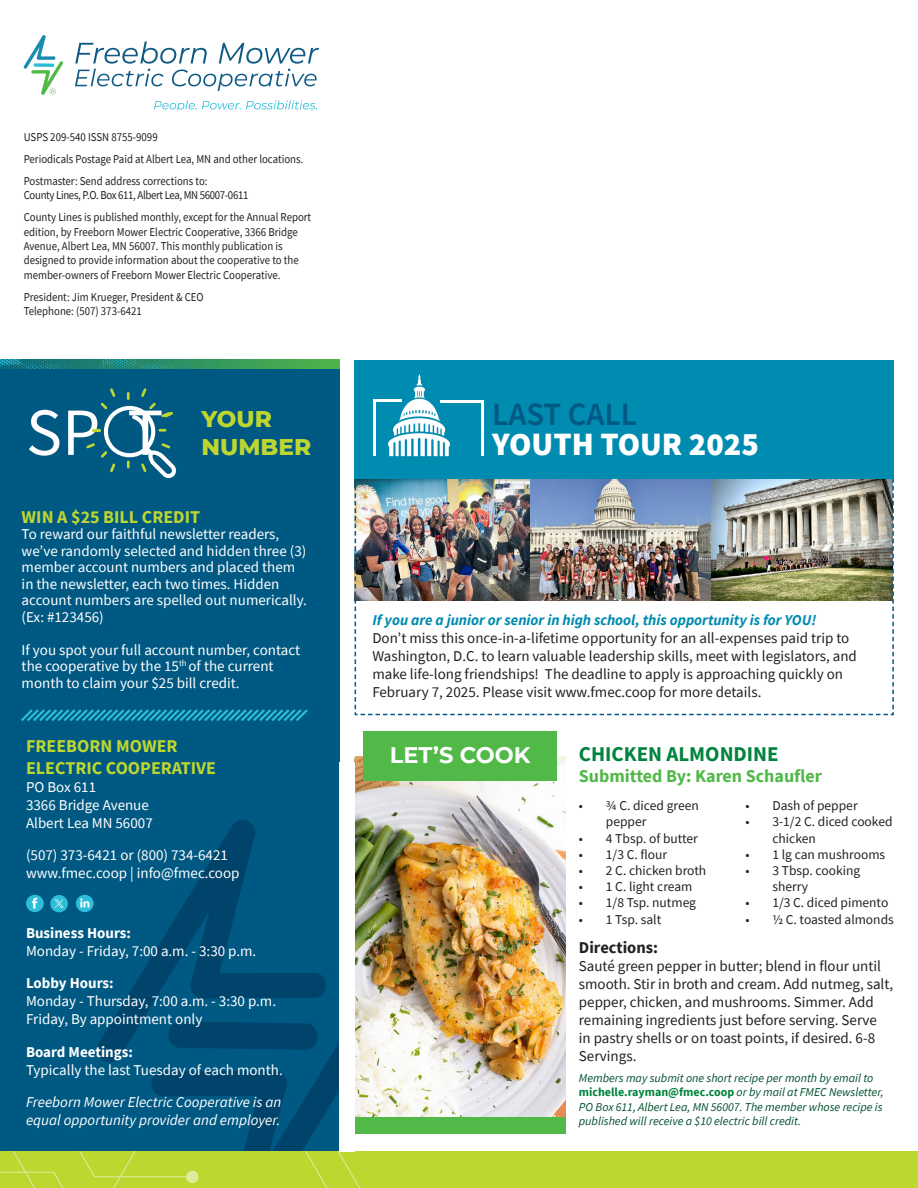
<style>
.page{position:relative;width:918px;height:1188px;background:#fff}
.page>*{position:absolute;margin:0;border:0;box-sizing:border-box;transform-origin:0 0}
.t1{font:67.5px "Source Sans Pro";color:#fff}
.t2{font:900 32.4px "Source Sans Pro";color:#fff}
.t3{font:600 32.4px "Source Sans Pro";color:#005983}
.t4{font:800 23.25px "Montserrat";color:#bed630}
.t5{font:700 22.5px "Montserrat";color:#fff}
.t6{font:700 21px "Source Sans Pro";color:#00843d}
.t7{font:700 18px "Source Sans Pro";color:#bed630}
.t8{font:700 18px "Source Sans Pro";color:#51b948}
.t9{font:700 16.5px "Source Sans Pro";color:#231f20}
.t10{font:15px/18px "Source Sans Pro";color:#231f20}
.t11{font:15px/16.5px "Source Sans Pro";color:#fff}
.t12{font:italic 15px/18px "Source Sans Pro";color:#fff}
.t13{font:700 15px "Source Sans Pro";color:#fff}
.t14{font:13.5px/16.2px "Source Sans Pro";color:#231f20}
.t15{font:12px/14.4px "Source Sans Pro";color:#231f20;scale:.9 1}
.t16{font:italic 12px/14.4px "Source Sans Pro";color:#00502e}
.t17{font:12px/14.4px "Source Sans Pro";letter-spacing:-.025em;color:#231f20;scale:.9 1}
.s1{font-weight:700;font-style:italic;color:#008bb0}
.s2{font-weight:700;font-style:normal;color:#00843d}
</style>
<div class="page">
<div style="left:0;top:360px;width:339px;height:828px;background:#005983"></div>
<svg style="left:96px;top:820px;width:230px;height:242px"></svg>
<svg style="left:148px;top:1000px;width:234px;height:152px"></svg>
<svg style="left:165px;top:1022px;width:156px;height:28px;background:#00466f"></svg>
<div style="left:0;top:1152px;width:918px;height:36px;background:#bed630"></div>
<svg style="left:0;top:1152px;width:360px;height:36px"></svg>
<svg style="left:186px;top:1171px;width:13px;height:12px"></svg>
<svg style="left:75px;top:42px;width:244px;height:49px"></svg>
<svg style="left:154px;top:100px;width:163px;height:10px"></svg>
<svg style="left:24px;top:35px;width:39px;height:60px"></svg>
<img style="left:0;top:360px;width:339px;height:8px">
<svg style="left:86px;top:388px;width:90px;height:90px"></svg>
<svg style="left:21px;top:709px;width:287px;height:12px"></svg>
<img style="left:355px;top:756px;width:211px;height:361px">
<div style="left:363px;top:732px;width:194px;height:49px;background:#51b948"></div>
<div style="left:355px;top:1117px;width:211px;height:17px;background:#51b948"></div>
<div style="left:339px;top:762px;width:16px;height:390px;background:#fff"></div>
<svg style="left:26px;top:895px;width:18px;height:17px"></svg>
<div style="left:50px;top:895px;width:18px;height:17px;background:#2cbdd8;border-radius:50%"></div>
<div style="left:76px;top:895px;width:18px;height:17px;background:#2cbdd8;border-radius:50%"></div>
<svg style="left:80px;top:898px;width:9px;height:10px"></svg>
<svg style="left:55px;top:899px;width:9px;height:9px"></svg>
<div style="left:355px;top:360px;width:539px;height:118px;background:#008bb0"></div>
<img style="left:355px;top:374px;width:539px;height:341px">
<p class="t15" style="left:24px;top:130px;width:150px">USPS 209-540 ISSN 8755-9099</p>
<p class="t15" style="left:24px;top:152px;width:312px">Periodicals Postage Paid at Albert Lea, MN and other locations.</p>
<p class="t17" style="left:24px;top:174px;width:251px">Postmaster: Send address corrections to:<br>County Lines, P.O. Box 611, Albert Lea, MN 56007-0611</p>
<p class="t15" style="left:24px;top:210px;width:321px">County Lines is published monthly, except for the Annual Report edition, by Freeborn Mower Electric Cooperative, 3366 Bridge Avenue, Albert Lea, MN 56007. This monthly publication is designed to provide information about the cooperative to the member-owners of Freeborn Mower Electric Cooperative.</p>
<p class="t15" style="left:24px;top:289px;width:202px">President: Jim Krueger, President &amp; CEO<br>Telephone: (507) 373-6421</p>
<p class="t1" style="left:26px;top:390px;width:139px">SP T</p>
<p class="t4" style="left:201px;top:402px;width:72px">YOUR</p>
<p class="t4" style="left:201px;top:430px;width:111px">NUMBER</p>
<p class="t7" style="left:22px;top:504px;width:180px">WIN A $25 BILL CREDIT</p>
<p class="t11" style="left:22px;top:526px;width:287px">To reward our faithful newsletter readers, we’ve randomly selected and hidden three (3) member account numbers and placed them in the newsletter, each two times. Hidden account numbers are spelled out numerically. (Ex: #123456)</p>
<p class="t11" style="left:22px;top:641px;width:280px">If you spot your full account number, contact the cooperative by the 15<sup>th</sup> of the current month to claim your $25 bill credit.</p>
<p class="t7" style="left:26px;top:734px;width:153px">FREEBORN MOWER</p>
<p class="t7" style="left:26px;top:756px;width:192px">ELECTRIC COOPERATIVE</p>
<p class="t11" style="left:26px;top:779px;width:72px">PO Box 611</p>
<p class="t11" style="left:26px;top:797px;width:124px">3366 Bridge Avenue</p>
<p class="t11" style="left:26px;top:815px;width:128px">Albert Lea MN 56007</p>
<p class="t11" style="left:26px;top:847px;width:203px">(507) 373-6421 or (800) 734-6421</p>
<p class="t11" style="left:26px;top:865px;width:215px">www.fmec.coop | info@fmec.coop</p>
<p class="t13" style="left:26px;top:923px;width:106px">Business Hours:</p>
<p class="t11" style="left:26px;top:942px;width:232px">Monday - Friday, 7:00 a.m. - 3:30 p.m.</p>
<p class="t13" style="left:26px;top:973px;width:89px">Lobby Hours:</p>
<p class="t11" style="left:26px;top:993px;width:252px">Monday - Thursday, 7:00 a.m. - 3:30 p.m.</p>
<p class="t11" style="left:26px;top:1011px;width:178px">Friday, By appointment only</p>
<p class="t13" style="left:26px;top:1041px;width:108px">Board Meetings:</p>
<p class="t11" style="left:26px;top:1061px;width:258px">Typically the last Tuesday of each month.</p>
<p class="t12" style="left:26px;top:1093px;width:257px">Freeborn Mower Electric Cooperative is an equal opportunity provider and employer.</p>
<p class="t3" style="left:492px;top:393px;width:147px">LAST CALL</p>
<p class="t2" style="left:492px;top:421px;width:268px">YOUTH TOUR 2025</p>
<p class="t10" style="left:372px;top:611px;width:486px"><span class="s1">If you are a junior or senior in high school, this opportunity is for YOU!<br></span>Don’t miss this once-in-a-lifetime opportunity for an all-expenses paid trip to Washington, D.C. to learn valuable leadership skills, meet with legislators, and make life-long friendships! The deadline to apply is approaching quickly on February 7, 2025. Please visit www.fmec.coop for more details.</p>
<p class="t5" style="left:390px;top:738px;width:142px">LET’S COOK</p>
<p class="t6" style="left:579px;top:740px;width:201px">CHICKEN ALMONDINE</p>
<p class="t8" style="left:579px;top:764px;width:245px">Submitted By: Karen Schaufler</p>
<p class="t14" style="left:606px;top:798px;width:94px;text-indent:-27px">• ¾ C. diced green pepper</p>
<p class="t14" style="left:579px;top:830px;width:121px">• 4 Tbsp. of butter</p>
<p class="t14" style="left:579px;top:846px;width:90px">• 1/3 C. flour</p>
<p class="t14" style="left:579px;top:862px;width:129px">• 2 C. chicken broth</p>
<p class="t14" style="left:579px;top:879px;width:115px">• 1 C. light cream</p>
<p class="t14" style="left:579px;top:895px;width:119px">• 1/8 Tsp. nutmeg</p>
<p class="t14" style="left:579px;top:911px;width:84px">• 1 Tsp. salt</p>
<p class="t14" style="left:745px;top:798px;width:114px">• Dash of pepper</p>
<p class="t14" style="left:772px;top:814px;width:122px;text-indent:-27px">• 3-1/2 C. diced cooked chicken</p>
<p class="t14" style="left:745px;top:846px;width:141px">• 1 lg can mushrooms</p>
<p class="t14" style="left:772px;top:862px;width:89px;text-indent:-27px">• 3 Tbsp. cooking sherry</p>
<p class="t14" style="left:745px;top:895px;width:144px">• 1/3 C. diced pimento</p>
<p class="t14" style="left:745px;top:911px;width:150px">• ½ C. toasted almonds</p>
<p class="t9" style="left:579px;top:937px;width:81px">Directions:</p>
<p class="t10" style="left:579px;top:957px;width:316px">Sauté green pepper in butter; blend in flour until smooth. Stir in broth and cream. Add nutmeg, salt, pepper, chicken, and mushrooms. Simmer. Add remaining ingredients just before serving. Serve<br>in pastry shells or on toast points, if desired. 6-8<br>Servings.</p>
<p class="t16" style="left:579px;top:1071px;width:306px">Members may submit one short recipe per month by email to <span class="s2">michelle.rayman@fmec.coop</span> or by mail at FMEC Newsletter, PO Box 611, Albert Lea, MN 56007. The member whose recipe is published will receive a $10 electric bill credit.</p>
</div>
